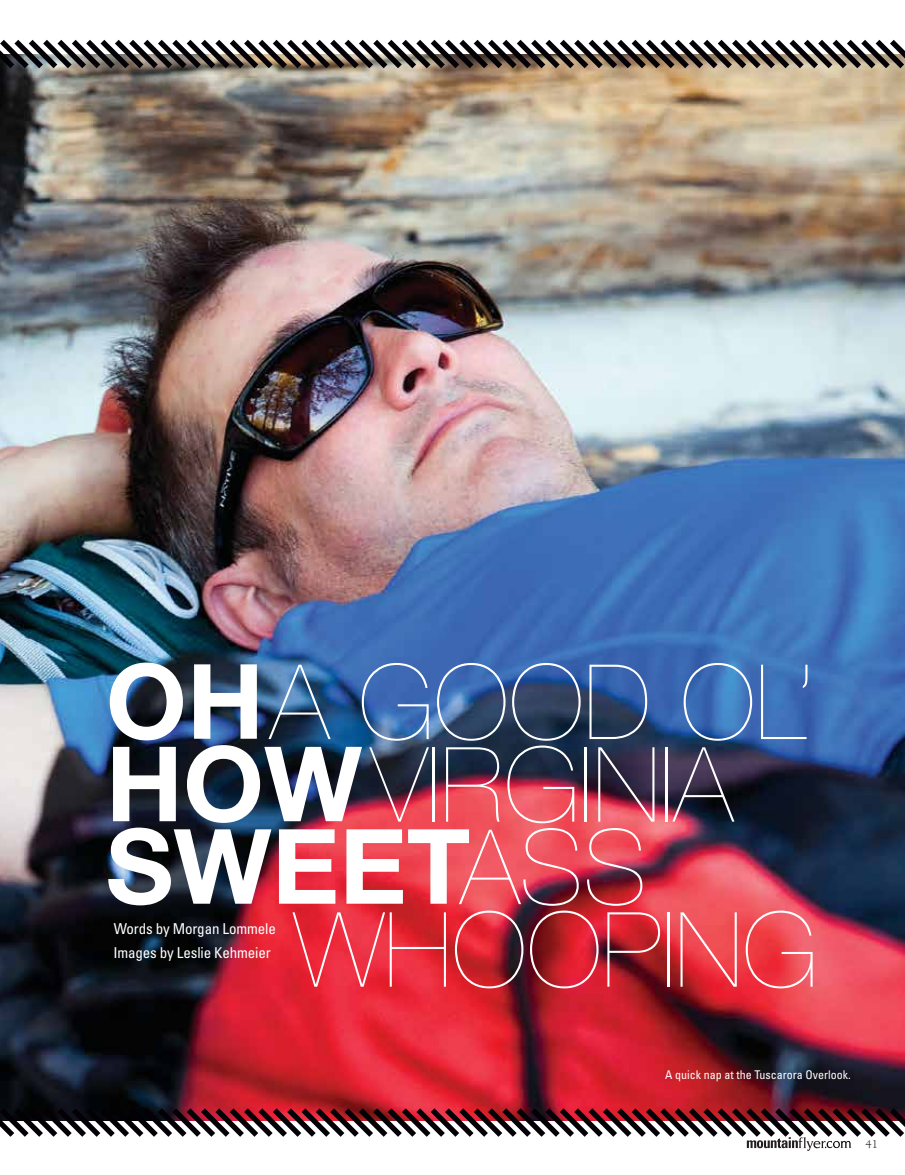
<style>
.page{position:relative;width:905px;height:1175px;background:#fff}
.page>*{position:absolute;margin:0;border:0;box-sizing:border-box;transform-origin:0 0}
.t1{font:200 104.1px/82.3px "Helvetica Neue";color:#fff}
.t2{font:condensed 15px/23.4px "Univers";letter-spacing:-.01em;color:#fff}
.t3{font:condensed 12px "Univers";color:#fff}
.t4{font:12px "Berkeley";color:#231f20}
.s1{font-weight:700}
</style>
<div class="page">
<img style="left:0;top:74px;width:904px;height:1028px">
<img style="left:0;top:39px;width:904px;height:35px">
<svg style="left:0;top:1102px;width:904px;height:48px"></svg>
<h1 class="t1" style="left:106px;top:657px;width:710px"><span class="s1">OH</span>A GOOD OL’<br><span class="s1">HOW</span>VIRGINIA<br><span class="s1">SWEET</span>ASS</h1>
<h1 class="t1" style="left:293px;top:905px;width:525px">WHOOPING</h1>
<p class="t2" style="left:113px;top:916px;width:164px">Words by Morgan Lommele<br>Images by Leslie Kehmeier</p>
<p class="t3" style="left:665px;top:1067px;width:187px">A quick nap at the Tuscarora Overlook.</p>
<p class="t4" style="left:865px;top:1137px;width:14px">41</p>
</div>
